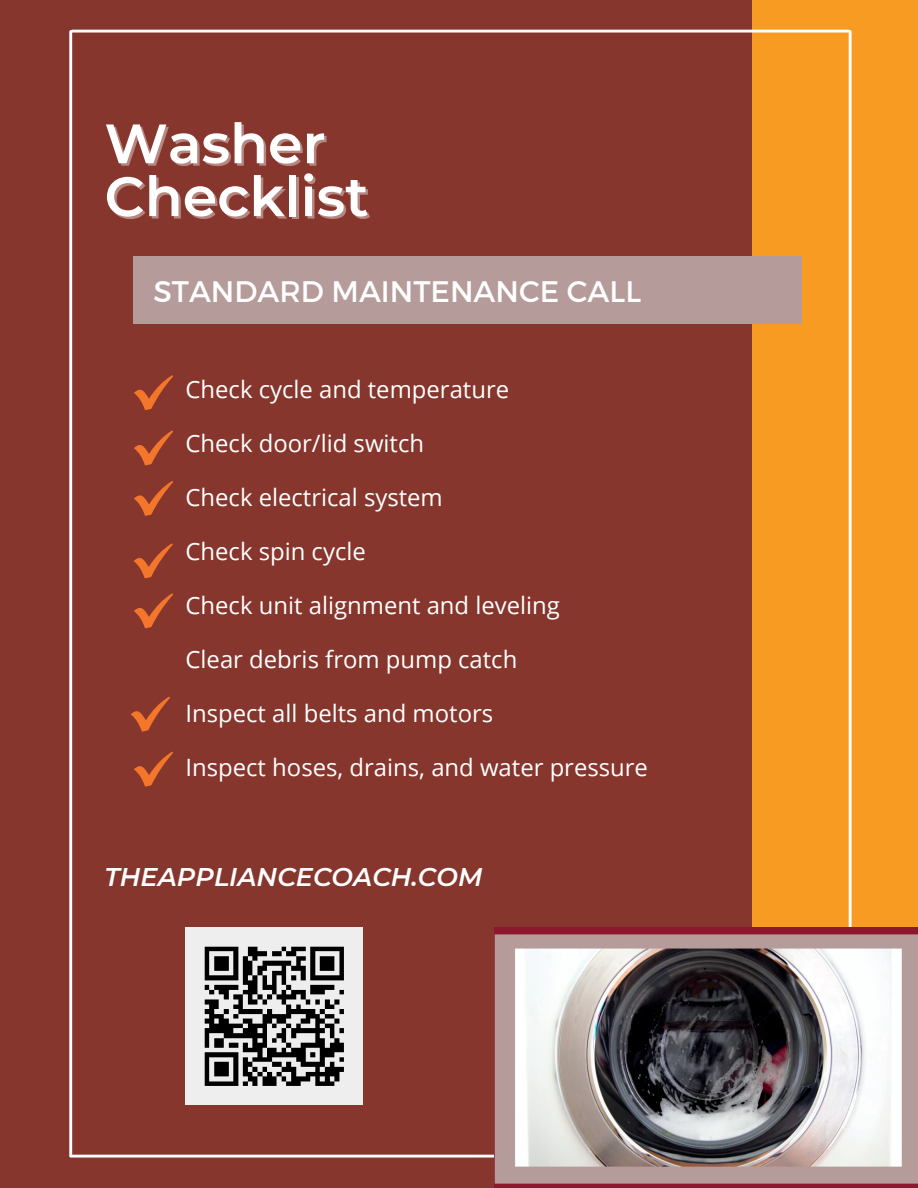
<style>
.page{position:relative;width:918px;height:1188px;background:#86362c}
.page>*{position:absolute;margin:0;border:0;box-sizing:border-box;transform-origin:0 0}
.t1{font:600 55.35px/52.8px "Montserrat";color:#fff}
.t2{font:29.7px "Montserrat";color:#fff}
.t3{font:italic 600 25.5px "Montserrat";color:#fff}
.t4{font:23.85px "Open Sans";color:#fff}
</style>
<div class="page">
<div style="left:752px;top:0;width:166px;height:1188px;background:#f89b23"></div>
<div style="left:134px;top:256px;width:668px;height:68px;background:#b59b9a"></div>
<hr style="left:72px;top:30px;width:777px;height:3px;background:#fff">
<hr style="left:69px;top:32px;width:3px;height:1124px;background:#fff">
<hr style="left:849px;top:32px;width:3px;height:1124px;background:#fff">
<hr style="left:71px;top:1155px;width:776px;height:3px;background:#fff">
<svg style="left:134px;top:375px;width:39px;height:35px"></svg>
<svg style="left:134px;top:431px;width:39px;height:34px"></svg>
<svg style="left:134px;top:481px;width:39px;height:35px"></svg>
<svg style="left:134px;top:544px;width:39px;height:34px"></svg>
<svg style="left:134px;top:593px;width:39px;height:35px"></svg>
<img style="left:186px;top:928px;width:176px;height:177px">
<svg style="left:134px;top:752px;width:39px;height:35px"></svg>
<svg style="left:131px;top:697px;width:39px;height:35px"></svg>
<img style="left:494px;top:928px;width:424px;height:260px">
<h1 class="t1" style="left:104px;top:117px;width:266px">Washer<br>Checklist</h1>
<p class="t2" style="left:153px;top:272px;width:489px">STANDARD MAINTENANCE CALL</p>
<p class="t4" style="left:186px;top:373px;width:325px">Check cycle and temperature</p>
<p class="t4" style="left:186px;top:427px;width:240px">Check door/lid switch</p>
<p class="t4" style="left:186px;top:481px;width:259px">Check electrical system</p>
<p class="t4" style="left:186px;top:535px;width:182px">Check spin cycle</p>
<p class="t4" style="left:186px;top:589px;width:376px">Check unit alignment and leveling</p>
<p class="t4" style="left:186px;top:643px;width:333px">Clear debris from pump catch</p>
<p class="t4" style="left:186px;top:697px;width:309px">Inspect all belts and motors</p>
<p class="t4" style="left:186px;top:751px;width:464px">Inspect hoses, drains, and water pressure</p>
<p class="t3" style="left:104px;top:862px;width:379px">THEAPPLIANCECOACH.COM</p>
</div>
